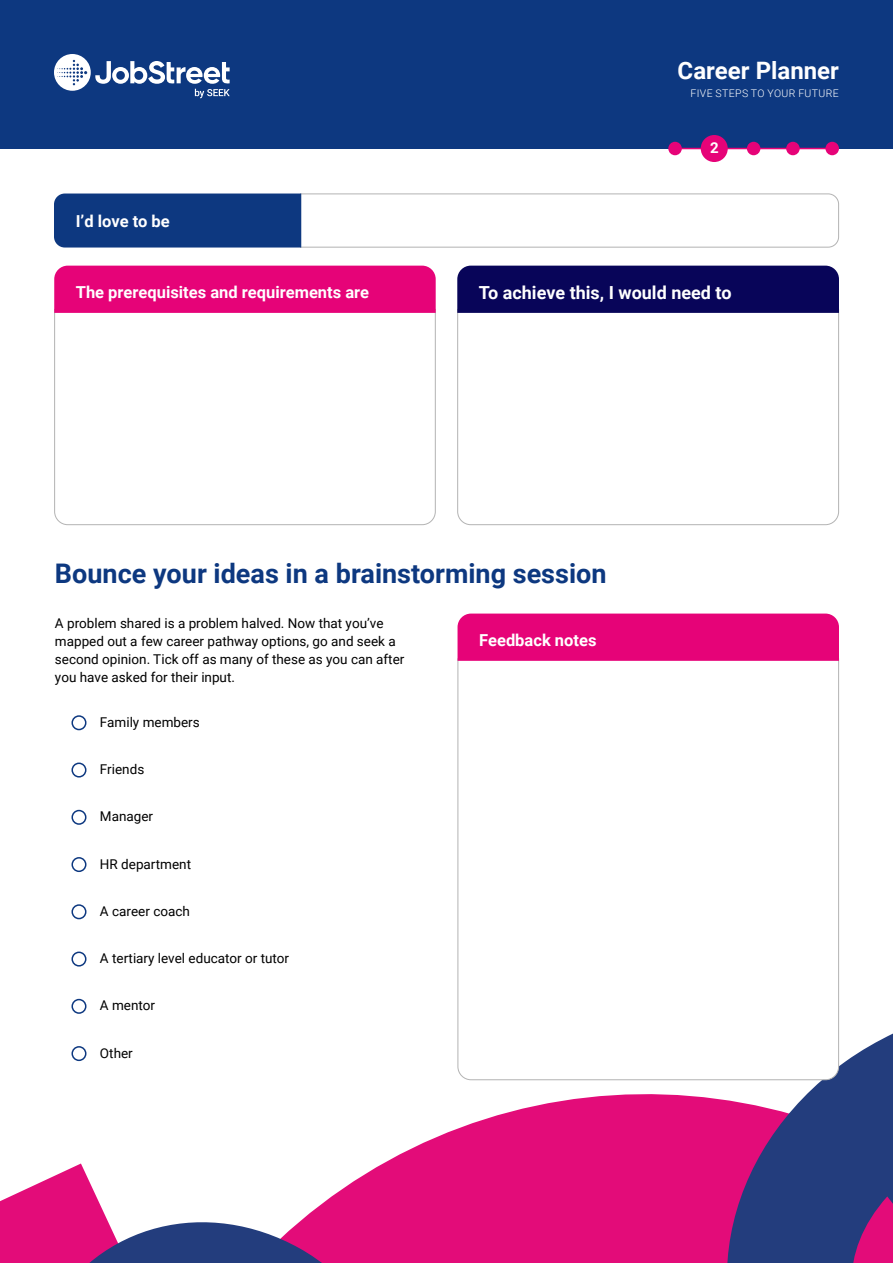
<style>
.page{position:relative;width:893px;height:1263px;background:#fff}
.page>*{position:absolute;margin:0;border:0;box-sizing:border-box;transform-origin:0 0}
.t1{font:700 27px "Roboto";color:#0d3880}
.t2{font:700 24px "Roboto";color:#fff}
.t3{font:700 18px "Roboto";color:#fff}
.t4{font:700 16.5px "Roboto";color:#fff}
.t5{font:700 15px "Roboto";color:#fff}
.t6{font:13.5px/18px "Roboto";color:#000}
.t7{font:300 10.5px "Roboto";letter-spacing:.035em;color:#fff}
</style>
<div class="page">
<svg style="left:331px;top:1080px;width:356px;height:183px;fill:#e30c79"></svg>
<svg style="left:0;top:1163px;width:331px;height:100px"></svg>
<svg style="left:687px;top:1033px;width:206px;height:230px;background:#714087"></svg>
<svg style="left:54px;top:313px;width:382px;height:212px"></svg>
<svg style="left:457px;top:658px;width:382px;height:422px"></svg>
<svg style="left:457px;top:313px;width:382px;height:212px"></svg>
<div style="left:54px;top:266px;width:382px;height:47px;background:#e60378"></div>
<div style="left:458px;top:614px;width:381px;height:47px;background:#e60378"></div>
<div style="left:0;top:0;width:893px;height:148px;background:#0d3880"></div>
<div style="left:825px;top:142px;width:14px;height:13px;background:#e60378;border-radius:50%"></div>
<div style="left:786px;top:142px;width:14px;height:13px;background:#e60378;border-radius:50%"></div>
<div style="left:747px;top:142px;width:13px;height:13px;background:#e60378;border-radius:50%"></div>
<div style="left:668px;top:142px;width:14px;height:13px;background:#e60378;border-radius:50%"></div>
<div style="left:701px;top:135px;width:27px;height:27px;background:#e60378;border-radius:50%"></div>
<hr style="left:675px;top:148px;width:156px;height:1px;background:#e60378">
<div style="left:457px;top:266px;width:382px;height:47px;background:#080559"></div>
<svg style="left:54px;top:193px;width:785px;height:55px"></svg>
<div style="left:71px;top:715px;width:15px;height:15px;border:2px solid #0d3880;border-radius:50%"></div>
<div style="left:71px;top:762px;width:15px;height:15px;border:2px solid #0d3880;border-radius:50%"></div>
<div style="left:71px;top:810px;width:15px;height:15px;border:2px solid #0d3880;border-radius:50%"></div>
<div style="left:71px;top:857px;width:15px;height:15px;border:2px solid #0d3880;border-radius:50%"></div>
<div style="left:71px;top:904px;width:15px;height:15px;border:2px solid #0d3880;border-radius:50%"></div>
<div style="left:71px;top:951px;width:15px;height:15px;border:2px solid #0d3880;border-radius:50%"></div>
<div style="left:71px;top:999px;width:15px;height:15px;border:2px solid #0d3880;border-radius:50%"></div>
<div style="left:71px;top:1046px;width:15px;height:15px;border:2px solid #0d3880;border-radius:50%"></div>
<svg style="left:54px;top:54px;width:37px;height:37px"></svg>
<svg style="left:58px;top:60px;width:29px;height:25px"></svg>
<svg style="left:95px;top:61px;width:135px;height:37px"></svg>
<h2 class="t2" style="left:678px;top:54px;width:163px">Career Planner</h2>
<p class="t7" style="left:690px;top:86px;width:150px">FIVE STEPS TO YOUR FUTURE</p>
<p class="t4" style="left:76px;top:210px;width:95px">I’d love to be</p>
<p class="t4" style="left:76px;top:280px;width:295px">The prerequisites and requirements are</p>
<p class="t5" style="left:710px;top:138px;width:10px">2</p>
<h3 class="t3" style="left:479px;top:280px;width:254px">To achieve this, I would need to</h3>
<h1 class="t1" style="left:55px;top:555px;width:553px">Bounce your ideas in a brainstorming session</h1>
<p class="t6" style="left:55px;top:614px;width:351px">A problem shared is a problem halved. Now that you’ve mapped out a few career pathway options, go and seek a second opinion. Tick off as many of these as you can after you have asked for their input.</p>
<p class="t4" style="left:479px;top:628px;width:119px">Feedback notes</p>
<p class="t6" style="left:100px;top:712px;width:101px">Family members</p>
<p class="t6" style="left:100px;top:760px;width:46px">Friends</p>
<p class="t6" style="left:100px;top:807px;width:55px">Manager</p>
<p class="t6" style="left:100px;top:854px;width:93px">HR department</p>
<p class="t6" style="left:100px;top:901px;width:91px">A career coach</p>
<p class="t6" style="left:100px;top:949px;width:191px">A tertiary level educator or tutor</p>
<p class="t6" style="left:100px;top:996px;width:57px">A mentor</p>
<p class="t6" style="left:100px;top:1043px;width:34px">Other</p>
</div>
